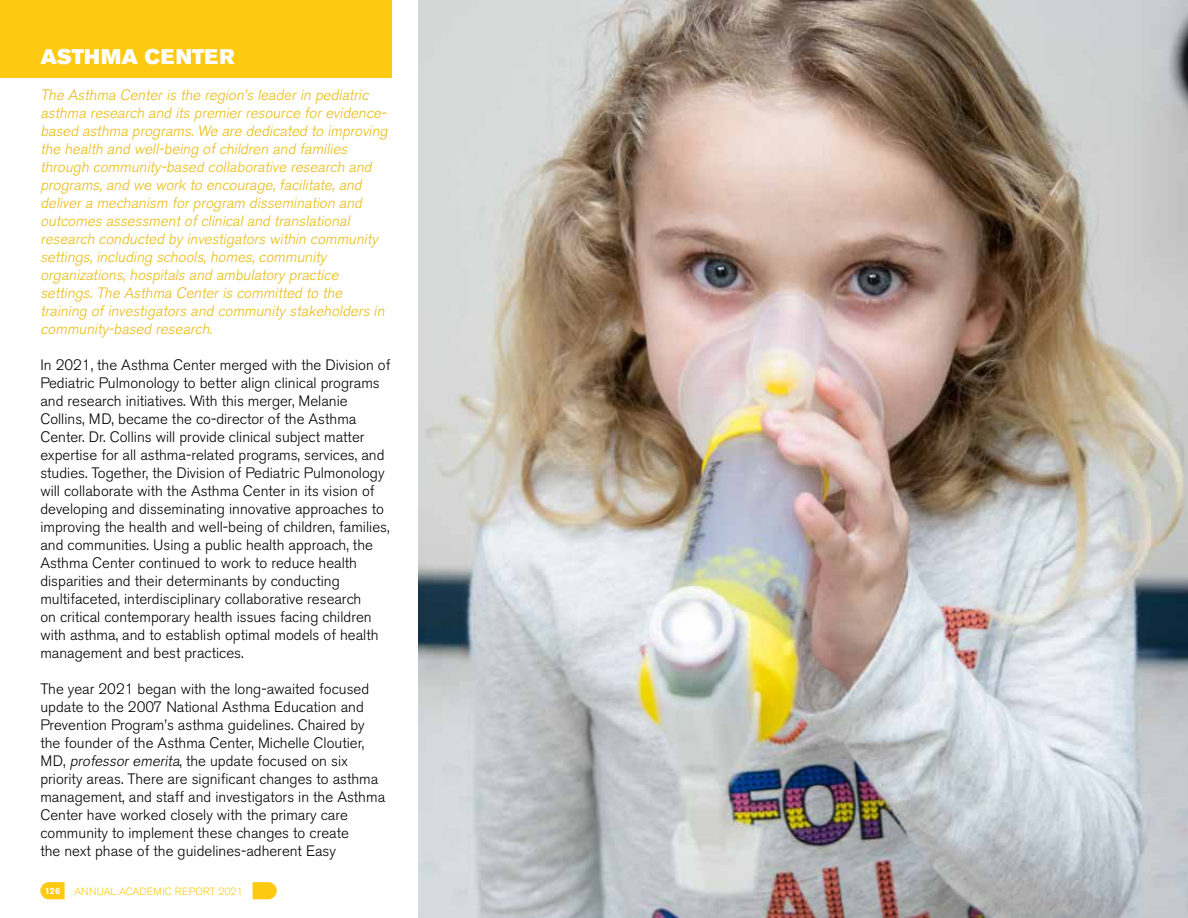
<style>
.page{position:relative;width:1188px;height:918px;background:#fff}
.page>*{position:absolute;margin:0;border:0;box-sizing:border-box;transform-origin:0 0}
.t1{font:21px "Akzidenz Grotesk BE Super";letter-spacing:.01em;color:#fff}
.t2{font:300 15px/18px "Akzidenz Grotesk BE";color:#000}
.t3{font:italic 300 15px/18px "Akzidenz Grotesk BE";color:#eabb12}
.t4{font:300 10.5px "Akzidenz Grotesk BE";color:#fec911}
.t5{font:700 9px "Akzidenz Grotesk BE";color:#fff}
.s1{font-style:italic}
</style>
<div class="page">
<div style="left:0;top:0;width:392px;height:78px;background:#fec911"></div>
<img style="left:418px;top:0;width:770px;height:918px">
<svg style="left:40px;top:882px;width:25px;height:17px"></svg>
<svg style="left:253px;top:882px;width:24px;height:17px"></svg>
<h1 class="t1" style="left:40px;top:45px;width:195px">ASTHMA CENTER</h1>
<p class="t3" style="left:40px;top:86px;width:352px">The Asthma Center is the region’s leader in pediatric asthma research and its premier resource for evidence&shy;based asthma programs. We are dedicated to improving the health and well-being of children and families through community-based collaborative research and programs, and we work to encourage, facilitate, and deliver a mechanism for program dissemination and outcomes assessment of clinical and translational research conducted by investigators within community settings, including schools, homes, community organizations, hospitals and ambulatory practice settings. The Asthma Center is committed to the training of investigators and community stakeholders in community-based research.</p>
<p class="t2" style="left:40px;top:356px;width:352px">In 2021, the Asthma Center merged with the Division of Pediatric Pulmonology to better align clinical programs and research initiatives. With this merger, Melanie Collins, MD, became the co-director of the Asthma Center. Dr. Collins will provide clinical subject matter expertise for all asthma-related programs, services, and studies. Together, the Division of Pediatric Pulmonology will collaborate with the Asthma Center in its vision of developing and disseminating innovative approaches to improving the health and well-being of children, families, and communities. Using a public health approach, the Asthma Center continued to work to reduce health disparities and their determinants by conducting multifaceted, interdisciplinary collaborative research<br>on critical contemporary health issues facing children with asthma, and to establish optimal models of health management and best practices.</p>
<p class="t2" style="left:40px;top:680px;width:346px">The year 2021 began with the long-awaited focused update to the 2007 National Asthma Education and Prevention Program’s asthma guidelines. Chaired by the founder of the Asthma Center, Michelle Cloutier, MD, <span class="s1">professor emerita</span>, the update focused on six priority areas. There are significant changes to asthma management, and staff and investigators in the Asthma Center have worked closely with the primary care community to implement these changes to create<br>the next phase of the guidelines-adherent Easy</p>
<p class="t5" style="left:45px;top:886px;width:17px">126</p>
<p class="t4" style="left:74px;top:885px;width:170px">ANNUAL ACADEMIC REPORT 2021</p>
</div>
